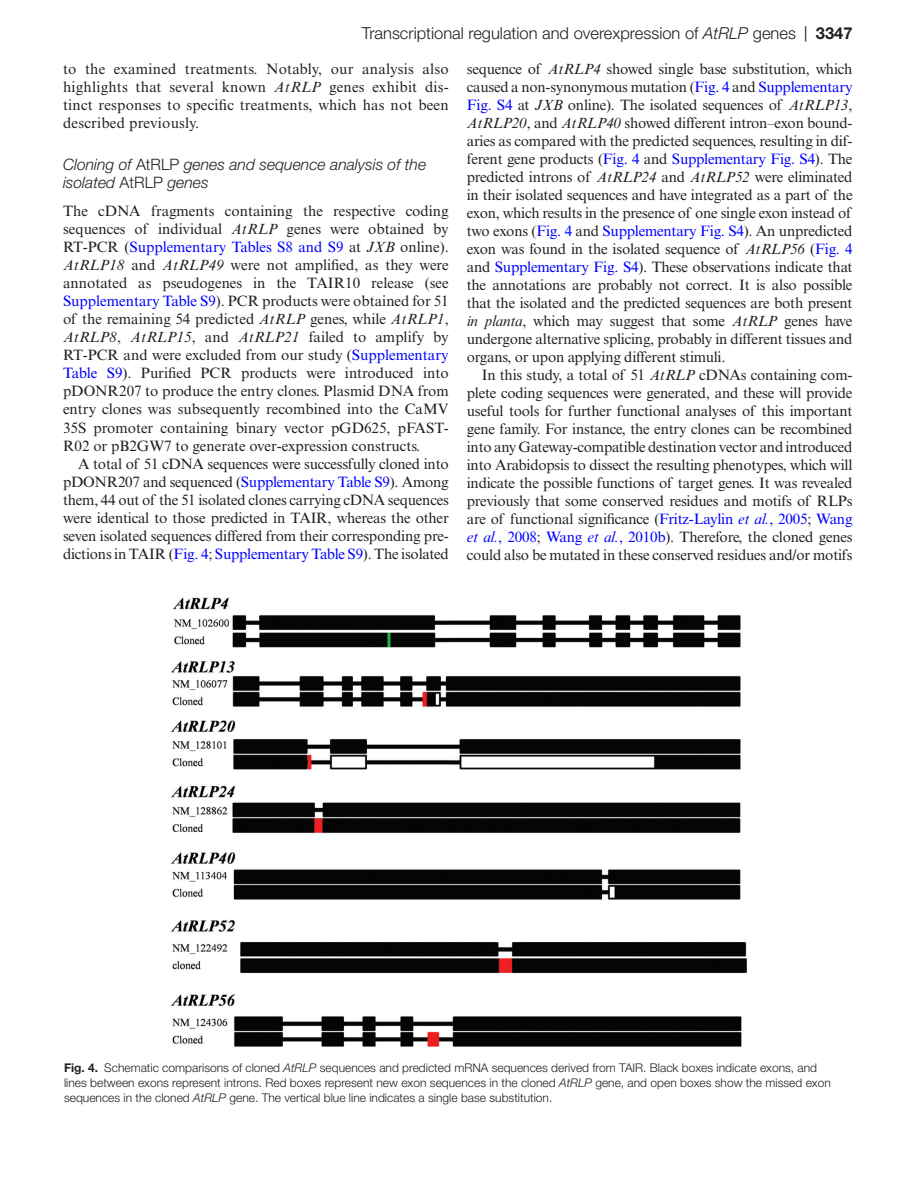
<style>
.page{position:relative;width:919px;height:1187px;background:#fff}
.page>*{position:absolute;margin:0;border:0;box-sizing:border-box;transform-origin:0 0}
.t1{font:300 16.5px "Helvetica Neue LT Std";color:#231f20}
.t2{font:italic 300 15.75px/18px "Helvetica Neue LT Std";color:#231f20}
.t3{font:15px/18px "Times New Roman MT Std";letter-spacing:-.015em;color:#231f20;text-align:justify}
.t4{font:300 12px/15px "Helvetica Neue LT Std";color:#231f20}
.s1{font-style:italic}
.s2{font-family:"Times New Roman MT Std";font-weight:400}
.s3{font-weight:700}
.s4{font-style:normal}
.s5{color:#00f}
.s6{font-style:italic;color:#00f}
</style>
<div class="page">
<img style="left:170px;top:597px;width:577px;height:450px">
<p class="t1" style="left:362px;top:23px;width:492px">Transcriptional regulation and overexpression of <span class="s1">AtRLP</span> genes <span class="s2">|</span> <span class="s3">3347</span></p>
<p class="t3" style="left:63px;top:60px;width:387px">to the examined treatments. Notably, our analysis also highlights that several known <span class="s1">AtRLP</span> genes exhibit dis&shy;tinct responses to specific treatments, which has not been described previously.</p>
<p class="t2" style="left:63px;top:155px;width:364px">Cloning of <span class="s4">AtRLP</span> genes and sequence analysis of the isolated <span class="s4">AtRLP</span> genes</p>
<p class="t3" style="left:63px;top:202px;width:387px">The cDNA fragments containing the respective coding sequences of individual <span class="s1">AtRLP</span> genes were obtained by RT-PCR (<span class="s5">Supplementary Tables S8 and S9</span> at <span class="s1">JXB</span> online).<br><span class="s1">AtRLP18</span> and <span class="s1">AtRLP49</span> were not amplified, as they were annotated as pseudogenes in the TAIR10 release (see <span class="s5">Supplementary Table S9</span>). PCR products were obtained for 51 of the remaining 54 predicted <span class="s1">AtRLP</span> genes, while <span class="s1">AtRLP1</span>, <span class="s1">AtRLP8</span>, <span class="s1">AtRLP15</span>, and <span class="s1">AtRLP21</span> failed to amplify by RT-PCR and were excluded from our study (<span class="s5">Supplementary Table S9</span>). Purified PCR products were introduced into pDONR207 to produce the entry clones. Plasmid DNA from entry clones was subsequently recombined into the CaMV 35S promoter containing binary vector pGD625, pFAST-R02 or pB2GW7 to generate over-expression constructs.</p>
<p class="t3" style="left:63px;top:454px;width:387px;text-indent:15px">A total of 51 cDNA sequences were successfully cloned into pDONR207 and sequenced (<span class="s5">Supplementary Table S9</span>). Among them, 44 out of the 51 isolated clones carrying cDNA sequences were identical to those predicted in TAIR, whereas the other seven isolated sequences differed from their corresponding pre&shy;dictions in TAIR (<span class="s5">Fig. 4</span>; <span class="s5">Supplementary Table S9</span>). The isolated</p>
<p class="t3" style="left:466px;top:60px;width:387px">sequence of <span class="s1">AtRLP4</span> showed single base substitution, which caused a non-synonymous mutation (<span class="s5">Fig. 4</span> and <span class="s5">Supplementary Fig. S4</span> at <span class="s1">JXB</span> online). The isolated sequences of <span class="s1">AtRLP13</span>, <span class="s1">AtRLP20</span>, and <span class="s1">AtRLP40</span> showed different intron–exon bound&shy;aries as compared with the predicted sequences, resulting in dif&shy;ferent gene products (<span class="s5">Fig. 4</span> and <span class="s5">Supplementary Fig. S4</span>). The predicted introns of <span class="s1">AtRLP24</span> and <span class="s1">AtRLP52</span> were eliminated in their isolated sequences and have integrated as a part of the exon, which results in the presence of one single exon instead of two exons (<span class="s5">Fig. 4</span> and <span class="s5">Supplementary Fig. S4</span>). An unpredicted exon was found in the isolated sequence of <span class="s1">AtRLP56</span> (<span class="s5">Fig. 4 </span>and <span class="s5">Supplementary Fig. S4</span>). These observations indicate that the annotations are probably not correct. It is also possible that the isolated and the predicted sequences are both present <span class="s1">in planta</span>, which may suggest that some <span class="s1">AtRLP</span> genes have undergone alternative splicing, probably in different tissues and organs, or upon applying different stimuli.</p>
<p class="t3" style="left:466px;top:366px;width:387px;text-indent:15px">In this study, a total of 51 <span class="s1">AtRLP</span> cDNAs containing com&shy;plete coding sequences were generated, and these will provide useful tools for further functional analyses of this important gene family. For instance, the entry clones can be recombined into any Gateway-compatible destination vector and introduced into Arabidopsis to dissect the resulting phenotypes, which will indicate the possible functions of target genes. It was revealed previously that some conserved residues and motifs of RLPs are of functional significance (<span class="s5">Fritz-Laylin</span> <span class="s6">et al.</span><span class="s5">, 2005</span>; <span class="s5">Wang </span><span class="s6">et al.</span><span class="s5">, 2008</span>; <span class="s5">Wang</span> <span class="s6">et al.</span><span class="s5">, 2010b</span>). Therefore, the cloned genes could also be mutated in these conserved residues and/or motifs</p>
<p class="t4" style="left:64px;top:1059px;width:768px"><span class="s3">Fig. 4.</span> Schematic comparisons of cloned <span class="s1">AtRLP</span> sequences and predicted mRNA sequences derived from TAIR. Black boxes indicate exons, and lines between exons represent introns. Red boxes represent new exon sequences in the cloned <span class="s1">AtRLP</span> gene, and open boxes show the missed exon sequences in the cloned <span class="s1">AtRLP</span> gene. The vertical blue line indicates a single base substitution.</p>
</div>
